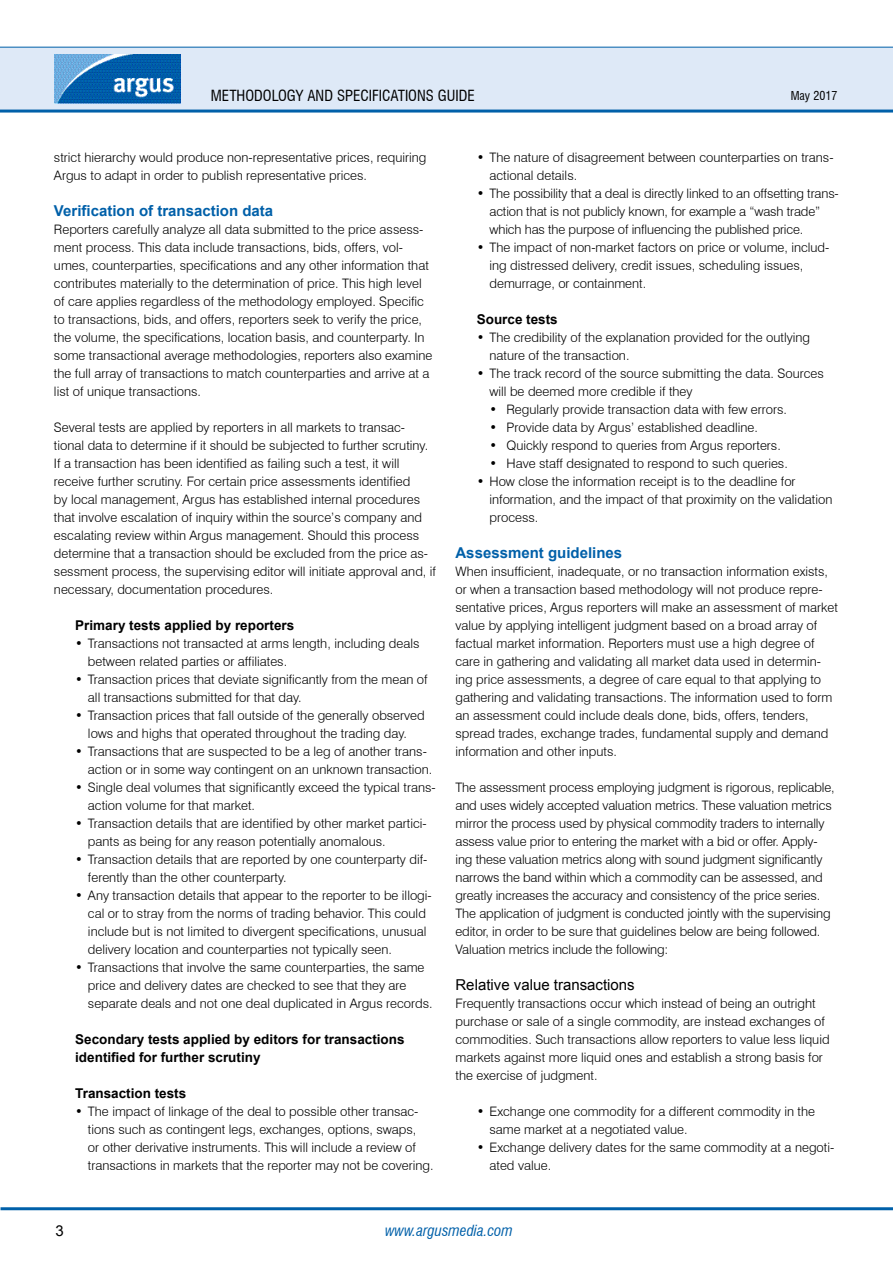
<style>
.page{position:relative;width:893px;height:1263px;background:#fff}
.page>*{position:absolute;margin:0;border:0;box-sizing:border-box;transform-origin:0 0}
.t1{font:700 15px "Arial";color:#0060a9}
.t2{font:condensed 15px "Swiss 721 BT";color:#000}
.t3{font:15px "Arial";color:#000}
.t4{font:italic condensed 15px "Swiss 721 BT";color:#0060a9}
.t5{font:700 13.5px/18px "Arial";color:#000}
.t6{font:300 13.05px/18px "Swiss 721 BT";color:#000}
.t7{font:condensed 12px "Swiss 721 BT";color:#000}
</style>
<div class="page">
<div style="left:0;top:47px;width:893px;height:64px;background:#dee9f7"></div>
<hr style="left:0;top:110px;width:893px;height:3px;background:#0060a9">
<hr style="left:0;top:47px;width:893px;height:1px;background:#0060a9">
<hr style="left:1px;top:1207px;width:892px;height:3px;background:#0060a9">
<img style="left:54px;top:54px;width:126px;height:50px">
<p class="t2" style="left:211px;top:86px;width:265px">METHODOLOGY AND SPECIFICATIONS GUIDE</p>
<p class="t7" style="left:791px;top:88px;width:48px">MAY 2017</p>
<p class="t6" style="left:54px;top:148px;width:374px">strict hierarchy would produce non-representative prices, requiring<br>Argus to adapt in order to publish representative prices.</p>
<p class="t1" style="left:54px;top:201px;width:221px">Verification of transaction data</p>
<p class="t6" style="left:54px;top:220px;width:380px">Reporters carefully analyze all data submitted to the price assess&shy;ment process. This data include transactions, bids, offers, vol&shy;umes, counterparties, specifications and any other information that contributes materially to the determination of price. This high level of care applies regardless of the methodology employed. Specific to transactions, bids, and offers, reporters seek to verify the price, the volume, the specifications, location basis, and counterparty. In some transactional average methodologies, reporters also examine the full array of transactions to match counterparties and arrive at a list of unique transactions.</p>
<p class="t6" style="left:54px;top:418px;width:384px">Several tests are applied by reporters in all markets to transac&shy;tional data to determine if it should be subjected to further scrutiny.<br>If a transaction has been identified as failing such a test, it will receive further scrutiny. For certain price assessments identified<br>by local management, Argus has established internal procedures that involve escalation of inquiry within the source’s company and escalating review within Argus management. Should this process determine that a transaction should be excluded from the price as&shy;sessment process, the supervising editor will initiate approval and, if necessary, documentation procedures.</p>
<p class="t5" style="left:75px;top:617px;width:221px">Primary tests applied by reporters</p>
<p class="t6" style="left:88px;top:634px;width:333px;text-indent:-13px">• Transactions not transacted at arms length, including deals between related parties or affiliates.</p>
<p class="t6" style="left:88px;top:670px;width:341px;text-indent:-13px">• Transaction prices that deviate significantly from the mean of all transactions submitted for that day.</p>
<p class="t6" style="left:75px;top:706px;width:351px;text-align:center">• Transaction prices that fall outside of the generally observed lows and highs that operated throughout the trading day.</p>
<p class="t6" style="left:88px;top:742px;width:346px;text-indent:-13px">• Transactions that are suspected to be a leg of another trans&shy;action or in some way contingent on an unknown transaction.</p>
<p class="t6" style="left:88px;top:778px;width:349px;text-indent:-13px">• Single deal volumes that significantly exceed the typical trans&shy;action volume for that market.</p>
<p class="t6" style="left:88px;top:814px;width:340px;text-indent:-13px">• Transaction details that are identified by other market partici&shy;pants as being for any reason potentially anomalous.</p>
<p class="t6" style="left:88px;top:850px;width:341px;text-indent:-13px">• Transaction details that are reported by one counterparty dif&shy;ferently than the other counterparty.</p>
<p class="t6" style="left:88px;top:886px;width:345px;text-indent:-13px">• Any transaction details that appear to the reporter to be illogi&shy;cal or to stray from the norms of trading behavior. This could include but is not limited to divergent specifications, unusual delivery location and counterparties not typically seen.</p>
<p class="t6" style="left:88px;top:958px;width:346px;text-indent:-13px">• Transactions that involve the same counterparties, the same price and delivery dates are checked to see that they are separate deals and not one deal duplicated in Argus records.</p>
<p class="t5" style="left:75px;top:1031px;width:331px">Secondary tests applied by editors for transactions identified for further scrutiny</p>
<p class="t5" style="left:75px;top:1085px;width:113px">Transaction tests</p>
<p class="t6" style="left:88px;top:1102px;width:347px;text-indent:-13px">• The impact of linkage of the deal to possible other transac&shy;tions such as contingent legs, exchanges, options, swaps,<br>or other derivative instruments. This will include a review of transactions in markets that the reporter may not be covering.</p>
<p class="t6" style="left:489px;top:148px;width:346px;text-indent:-13px">• The nature of disagreement between counterparties on trans&shy;actional details.</p>
<p class="t6" style="left:489px;top:184px;width:351px;text-indent:-13px">• The possibility that a deal is directly linked to an offsetting trans&shy;action that is not publicly known, for example a “wash trade” which has the purpose of influencing the published price.</p>
<p class="t6" style="left:489px;top:238px;width:341px;text-indent:-13px">• The impact of non-market factors on price or volume, includ&shy;ing distressed delivery, credit issues, scheduling issues, demurrage, or containment.</p>
<p class="t5" style="left:477px;top:311px;width:83px">Source tests</p>
<p class="t6" style="left:489px;top:328px;width:322px;text-indent:-13px">• The credibility of the explanation provided for the outlying nature of the transaction.</p>
<p class="t6" style="left:489px;top:364px;width:336px;text-indent:-13px">• The track record of the source submitting the data. Sources will be deemed more credible if they</p>
<p class="t6" style="left:489px;top:400px;width:299px">• Regularly provide transaction data with few errors.</p>
<p class="t6" style="left:489px;top:418px;width:270px">• Provide data by Argus’ established deadline.</p>
<p class="t6" style="left:489px;top:436px;width:293px">• Quickly respond to queries from Argus reporters.</p>
<p class="t6" style="left:489px;top:454px;width:300px">• Have staff designated to respond to such queries.</p>
<p class="t6" style="left:489px;top:472px;width:344px;text-indent:-13px">• How close the information receipt is to the deadline for information, and the impact of that proximity on the validation process.</p>
<p class="t1" style="left:455px;top:543px;width:168px">Assessment guidelines</p>
<p class="t6" style="left:455px;top:562px;width:384px">When insufficient, inadequate, or no transaction information exists, or when a transaction based methodology will not produce repre&shy;sentative prices, Argus reporters will make an assessment of market value by applying intelligent judgment based on a broad array of factual market information. Reporters must use a high degree of care in gathering and validating all market data used in determin&shy;ing price assessments, a degree of care equal to that applying to gathering and validating transactions. The information used to form an assessment could include deals done, bids, offers, tenders, spread trades, exchange trades, fundamental supply and demand information and other inputs.</p>
<p class="t6" style="left:455px;top:778px;width:381px">The assessment process employing judgment is rigorous, replicable, and uses widely accepted valuation metrics. These valuation metrics mirror the process used by physical commodity traders to internally assess value prior to entering the market with a bid or offer. Apply&shy;ing these valuation metrics along with sound judgment significantly narrows the band within which a commodity can be assessed, and greatly increases the accuracy and consistency of the price series.<br>The application of judgment is conducted jointly with the supervising editor, in order to be sure that guidelines below are being followed.<br>Valuation metrics include the following:</p>
<p class="t3" style="left:455px;top:975px;width:181px">Relative value transactions</p>
<p class="t6" style="left:455px;top:994px;width:376px">Frequently transactions occur which instead of being an outright purchase or sale of a single commodity, are instead exchanges of commodities. Such transactions allow reporters to value less liquid markets against more liquid ones and establish a strong basis for the exercise of judgment.</p>
<p class="t6" style="left:489px;top:1102px;width:327px;text-indent:-13px">• Exchange one commodity for a different commodity in the same market at a negotiated value.</p>
<p class="t6" style="left:489px;top:1138px;width:346px;text-indent:-13px">• Exchange delivery dates for the same commodity at a negoti&shy;ated value.</p>
<p class="t3" style="left:55px;top:1220px;width:10px">3</p>
<p class="t4" style="left:385px;top:1221px;width:129px">www.argusmedia.com</p>
</div>
